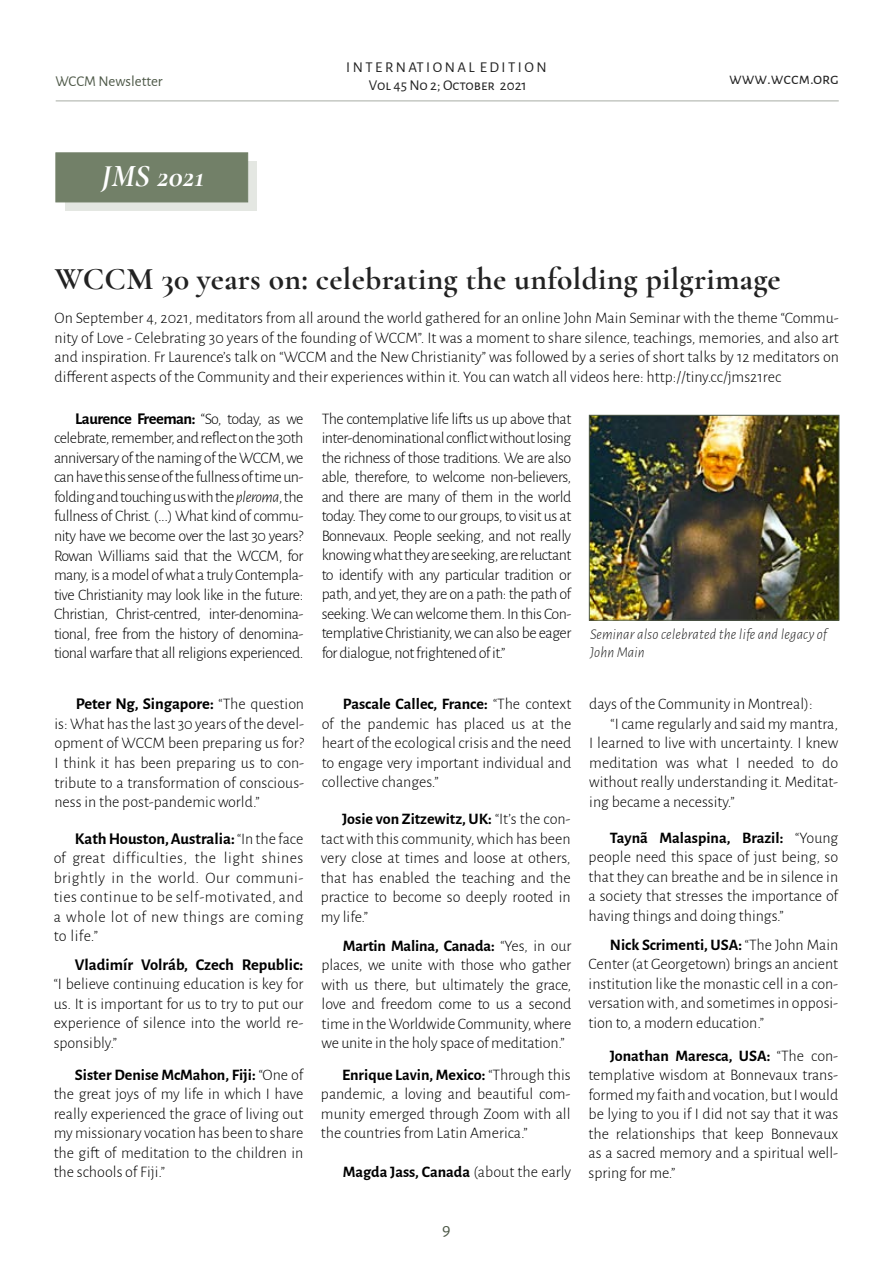
<style>
.page{position:relative;width:893px;height:1263px;background:#fff}
.page>*{position:absolute;margin:0;border:0;box-sizing:border-box;transform-origin:0 0}
.t1{font:700 31.5px "Cormorant Garamond";letter-spacing:.01em;color:#222}
.t2{font:italic 700 31.5px "Cormorant Garamond";color:#fff}
.t3{font:18px "Alegreya Sans";color:#4e5948}
.t4{font:700 16.5px "Alegreya Sans";color:#000}
.t5{font:700 16.5px "Alegreya Sans";letter-spacing:-.03em;color:#000}
.t6{font:16.5px "Alegreya Sans SC";color:#222}
.t7{font:300 16.05px/19.5px "Alegreya Sans";color:#000;text-align:justify}
.t8{font:700 16.05px "Alegreya Sans";color:#000}
.t9{font:italic 300 15px/18px "Alegreya Sans";letter-spacing:.01em;color:#222}
.t10{font:15px/18px "Alegreya Sans SC";color:#222;text-align:center}
.t11{font:15px "Alegreya Sans";color:#4e5948}
.s1{font-weight:300}
.s2{font-weight:300;font-size:16.05px}
.s3{font-style:italic}
.s4{font-weight:700}
</style>
<div class="page">
<hr style="left:56px;top:101px;width:783px;height:1px;background:#4e5948">
<div style="left:65px;top:161px;width:192px;height:50px;background:#e4e7e2"></div>
<div style="left:56px;top:153px;width:192px;height:49px;background:#728068"></div>
<img style="left:591px;top:417px;width:246px;height:201px">
<div style="left:589px;top:415px;width:250px;height:205px;border:1px solid #4e5948"></div>
<p class="t10" style="left:346px;top:57px;width:202px">I N T E R N AT I O N A L E D I T I O N<br>Vol 45 No 2; October 2021</p>
<p class="t11" style="left:55px;top:71px;width:109px">WCCM Newsletter</p>
<p class="t6" style="left:729px;top:67px;width:111px">www.wccm.org</p>
<h1 class="t2" style="left:102px;top:157px;width:104px">JMS 2021</h1>
<h1 class="t1" style="left:55px;top:260px;width:727px">WCCM 30 years on: celebrating the unfolding pilgrimage</h1>
<p class="t7" style="left:55px;top:308px;width:786px">On September 4, 2021, meditators from all around the world gathered for an online John Main Seminar with the theme “Commu&shy;nity of Love - Celebrating 30 years of the founding of WCCM”. It was a moment to share silence, teachings, memories, and also art and inspiration. Fr Laurence’s talk on “WCCM and the New Christianity” was followed by a series of short talks by 12 meditators on different aspects of the Community and their experiences within it. You can watch all videos here: http://tiny.cc/jms21rec</p>
<p class="t7" style="left:322px;top:408px;width:251px">The contemplative life lifts us up above that inter-denominational conflict without losing the richness of those traditions. We are also able, therefore, to welcome non-believers, and there are many of them in the world today. They come to our groups, to visit us at Bonnevaux. People seeking, and not really knowing what they are seeking, are reluctant to identify with any particular tradition or path, and yet, they are on a path: the path of seeking. We can welcome them. In this Con&shy;templative Christianity, we can also be eager for dialogue, not frightened of it.”</p>
<p class="t5" style="left:75px;top:406px;width:230px">Laurence Freeman: <span class="s1">“</span><span class="s2">So, today, as we</span></p>
<p class="t7" style="left:54px;top:428px;width:251px">celebrate, remember, and reflect on the 30th anniversary of the naming of the WCCM, we can have this sense of the fullness of time un&shy;folding and touching us with the <span class="s3">pleroma</span>, the fullness of Christ. (...) What kind of commu&shy;nity have we become over the last 30 years?<br>Rowan Williams said that the WCCM, for many, is a model of what a truly Contempla&shy;tive Christianity may look like in the future:<br>Christian, Christ-centred, inter-denomina&shy;tional, free from the history of denomina&shy;tional warfare that all religions experienced.</p>
<p class="t4" style="left:76px;top:692px;width:230px">Peter Ng, Singapore: <span class="s2">“The question</span></p>
<p class="t7" style="left:54px;top:713px;width:251px">is: What has the last 30 years of the devel&shy;opment of WCCM been preparing us for?<br>I think it has been preparing us to con&shy;tribute to a transformation of conscious&shy;ness in the post-pandemic world.”</p>
<p class="t9" style="left:590px;top:624px;width:238px">Seminar also celebrated the life and legacy of<br>John Main</p>
<p class="t7" style="left:589px;top:694px;width:225px">days of the Community in Montreal):</p>
<p class="t7" style="left:611px;top:713px;width:229px">“I came regularly and said my mantra,</p>
<p class="t7" style="left:589px;top:733px;width:250px">I learned to live with uncertainty. I knew</p>
<p class="t7" style="left:589px;top:752px;width:250px">meditation was what I needed to do</p>
<p class="t7" style="left:589px;top:772px;width:250px">without really understanding it. Meditat-</p>
<p class="t7" style="left:589px;top:791px;width:147px">ing became a necessity.”</p>
<p class="t7" style="left:322px;top:694px;width:251px;text-indent:21px"><span class="s4">Pascale Callec, France:</span> “The context of the pandemic has placed us at the heart of the ecological crisis and the need to engage very important individual and collective changes.”</p>
<p class="t4" style="left:75px;top:826px;width:230px">Kath Houston, Australia: <span class="s2">“In the face</span></p>
<p class="t7" style="left:54px;top:848px;width:251px">of great difficulties, the light shines brightly in the world. Our communi&shy;ties continue to be self-motivated, and a whole lot of new things are coming to life.”</p>
<p class="t4" style="left:75px;top:952px;width:230px">Vladimír Volráb, Czech Republic:</p>
<p class="t7" style="left:54px;top:974px;width:251px">“I believe continuing education is key for us. It is important for us to try to put our experience of silence into the world re&shy;sponsibly.”</p>
<p class="t7" style="left:54px;top:1064px;width:251px;text-indent:21px"><span class="s4">Sister Denise McMahon, Fiji:</span> “One of the great joys of my life in which I have really experienced the grace of living out my missionary vocation has been to share the gift of meditation to the children in the schools of Fiji.”</p>
<p class="t7" style="left:321px;top:809px;width:251px;text-indent:21px"><span class="s4">Josie von Zitzewitz, UK:</span> “It’s the con&shy;tact with this community, which has been very close at times and loose at others, that has enabled the teaching and the practice to become so deeply rooted in my life.”</p>
<p class="t7" style="left:322px;top:935px;width:251px;text-indent:21px"><span class="s4">Martin Malina, Canada:</span> “Yes, in our places, we unite with those who gather with us there, but ultimately the grace, love and freedom come to us a second time in the Worldwide Community, where we unite in the holy space of meditation.”</p>
<p class="t7" style="left:321px;top:1064px;width:251px;text-indent:21px"><span class="s4">Enrique Lavin, Mexico:</span> “Through this pandemic, a loving and beautiful com&shy;munity emerged through Zoom with all the countries from Latin America.”</p>
<p class="t8" style="left:343px;top:1160px;width:230px">Magda Jass, Canada <span class="s1">(about the early</span></p>
<p class="t7" style="left:589px;top:827px;width:251px;text-indent:21px"><span class="s4">Taynã Malaspina, Brazil:</span> “Young people need this space of just being, so that they can breathe and be in silence in a society that stresses the importance of having things and doing things.”</p>
<p class="t7" style="left:589px;top:934px;width:251px;text-indent:21px"><span class="s4">Nick Scrimenti, USA:</span> “The John Main Center (at Georgetown) brings an ancient institution like the monastic cell in a con&shy;versation with, and sometimes in opposi&shy;tion to, a modern education.”</p>
<p class="t7" style="left:589px;top:1045px;width:251px;text-indent:21px"><span class="s4">Jonathan Maresca, USA:</span> “The con&shy;templative wisdom at Bonnevaux trans&shy;formed my faith and vocation, but I would be lying to you if I did not say that it was the relationships that keep Bonnevaux as a sacred memory and a spiritual well&shy;spring for me.”</p>
<p class="t3" style="left:442px;top:1216px;width:10px">9</p>
</div>
